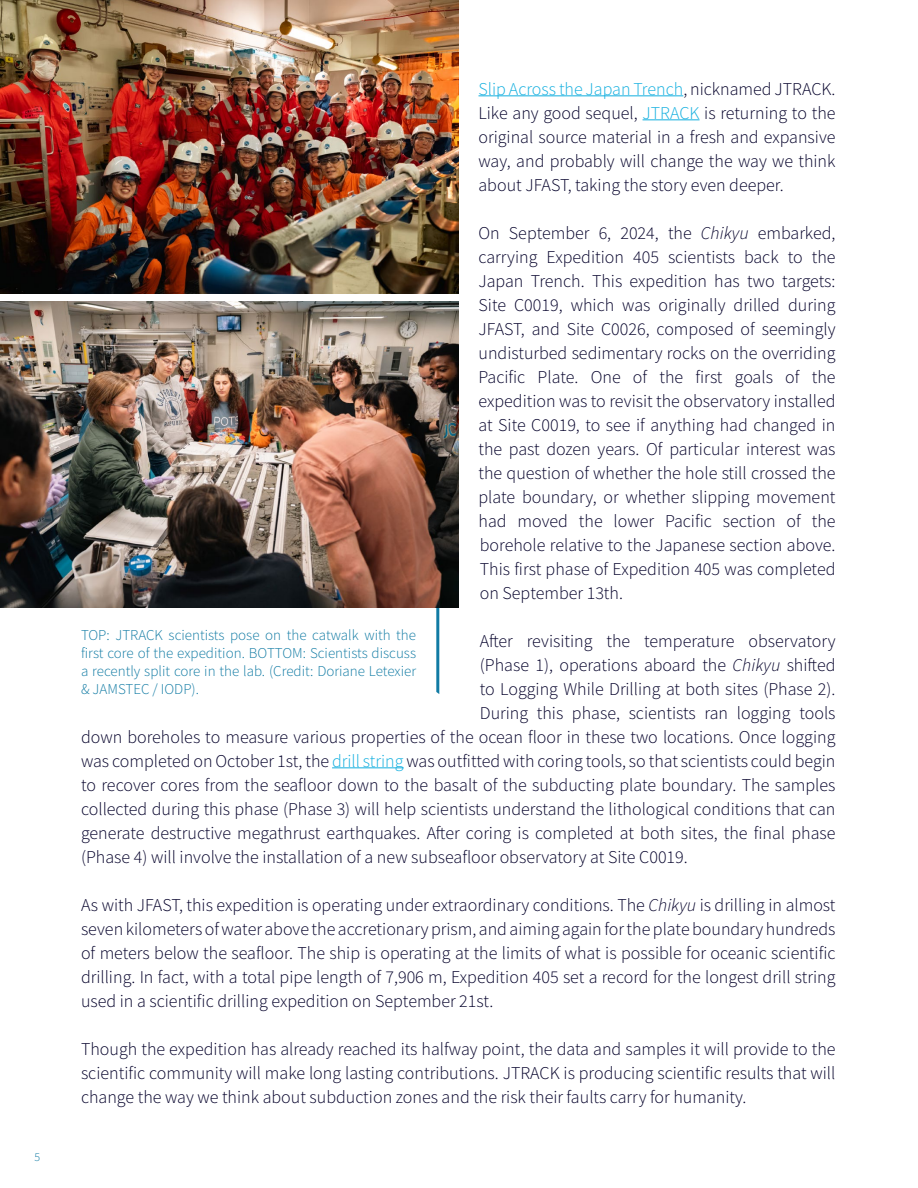
<style>
.page{position:relative;width:918px;height:1188px;background:#fff}
.page>*{position:absolute;margin:0;border:0;box-sizing:border-box;transform-origin:0 0}
.Dark_Blue_Body_Text{font:18px/24px "Source Sans Variable";color:#04002a;text-align:justify}
.Medium_Blue_Figure{font:15px/18px "Source Sans Variable";color:#117ba4;text-align:justify}
.Dark_Blue_Body_Text-2{font:12px "Source Sans Variable";color:#117ba4}
.s1{color:#13afdf}
.s2{font-style:italic}
</style>
<div class="page">
<hr style="left:478px;top:95px;width:205px;height:1px;background:#13afdf">
<hr style="left:643px;top:119px;width:57px;height:1px;background:#13afdf">
<hr style="left:332px;top:767px;width:72px;height:1px;background:#13afdf">
<img style="left:0;top:0;width:459px;height:294px">
<svg style="left:436px;top:608px;width:3px;height:86px"></svg>
<img style="left:0;top:301px;width:459px;height:307px">
<p class="Dark_Blue_Body_Text-2" style="left:34px;top:1149px;width:7px">5</p>
<p class="Dark_Blue_Body_Text" style="left:478px;top:77px;width:359px"><span class="s1">Slip Across the Japan Trench</span>, nicknamed JTRACK.<br>Like any good sequel, <span class="s1">JTRACK</span> is returning to the original source material in a fresh and expansive way, and probably will change the way we think about JFAST, taking the story even deeper.</p>
<p class="Dark_Blue_Body_Text" style="left:478px;top:221px;width:359px">On September 6, 2024, the <span class="s2">Chikyu</span> embarked, carrying Expedition 405 scientists back to the Japan Trench. This expedition has two targets:<br>Site C0019, which was originally drilled during JFAST, and Site C0026, composed of seemingly undisturbed sedimentary rocks on the overriding Pacific Plate. One of the first goals of the expedition was to revisit the observatory installed at Site C0019, to see if anything had changed in the past dozen years. Of particular interest was the question of whether the hole still crossed the plate boundary, or whether slipping movement had moved the lower Pacific section of the borehole relative to the Japanese section above.<br>This first phase of Expedition 405 was completed on September 13th.</p>
<p class="Dark_Blue_Body_Text" style="left:480px;top:629px;width:357px">After revisiting the temperature observatory</p>
<p class="Dark_Blue_Body_Text" style="left:480px;top:653px;width:357px">(Phase 1), operations aboard the <span class="s2">Chikyu</span> shifted</p>
<p class="Dark_Blue_Body_Text" style="left:480px;top:677px;width:357px">to Logging While Drilling at both sites (Phase 2).</p>
<p class="Dark_Blue_Body_Text" style="left:480px;top:701px;width:357px">During this phase, scientists ran logging tools</p>
<p class="Dark_Blue_Body_Text" style="left:81px;top:725px;width:756px">down boreholes to measure various properties of the ocean floor in these two locations. Once logging</p>
<p class="Dark_Blue_Body_Text" style="left:81px;top:749px;width:756px">was completed on October 1st, the <span class="s1">drill string</span> was outfitted with coring tools, so that scientists could begin</p>
<p class="Dark_Blue_Body_Text" style="left:81px;top:773px;width:756px">to recover cores from the seafloor down to the basalt of the subducting plate boundary. The samples</p>
<p class="Dark_Blue_Body_Text" style="left:81px;top:797px;width:756px">collected during this phase (Phase 3) will help scientists understand the lithological conditions that can</p>
<p class="Dark_Blue_Body_Text" style="left:81px;top:821px;width:756px">generate destructive megathrust earthquakes. After coring is completed at both sites, the final phase</p>
<p class="Dark_Blue_Body_Text" style="left:81px;top:845px;width:608px">(Phase 4) will involve the installation of a new subseafloor observatory at Site C0019.</p>
<p class="Dark_Blue_Body_Text" style="left:81px;top:893px;width:756px">As with JFAST, this expedition is operating under extraordinary conditions. The <span class="s2">Chikyu</span> is drilling in almost seven kilometers of water above the accretionary prism, and aiming again for the plate boundary hundreds of meters below the seafloor. The ship is operating at the limits of what is possible for oceanic scientific drilling. In fact, with a total pipe length of 7,906 m, Expedition 405 set a record for the longest drill string used in a scientific drilling expedition on September 21st.</p>
<p class="Dark_Blue_Body_Text" style="left:81px;top:1037px;width:756px">Though the expedition has already reached its halfway point, the data and samples it will provide to the scientific community will make long lasting contributions. JTRACK is producing scientific results that will change the way we think about subduction zones and the risk their faults carry for humanity.</p>
<p class="Medium_Blue_Figure" style="left:81px;top:626px;width:337px">TOP: JTRACK scientists pose on the catwalk with the first core of the expedition. BOTTOM: Scientists discuss a recently split core in the lab. (Credit: Doriane Letexier &amp; JAMSTEC / IODP).</p>
</div>
